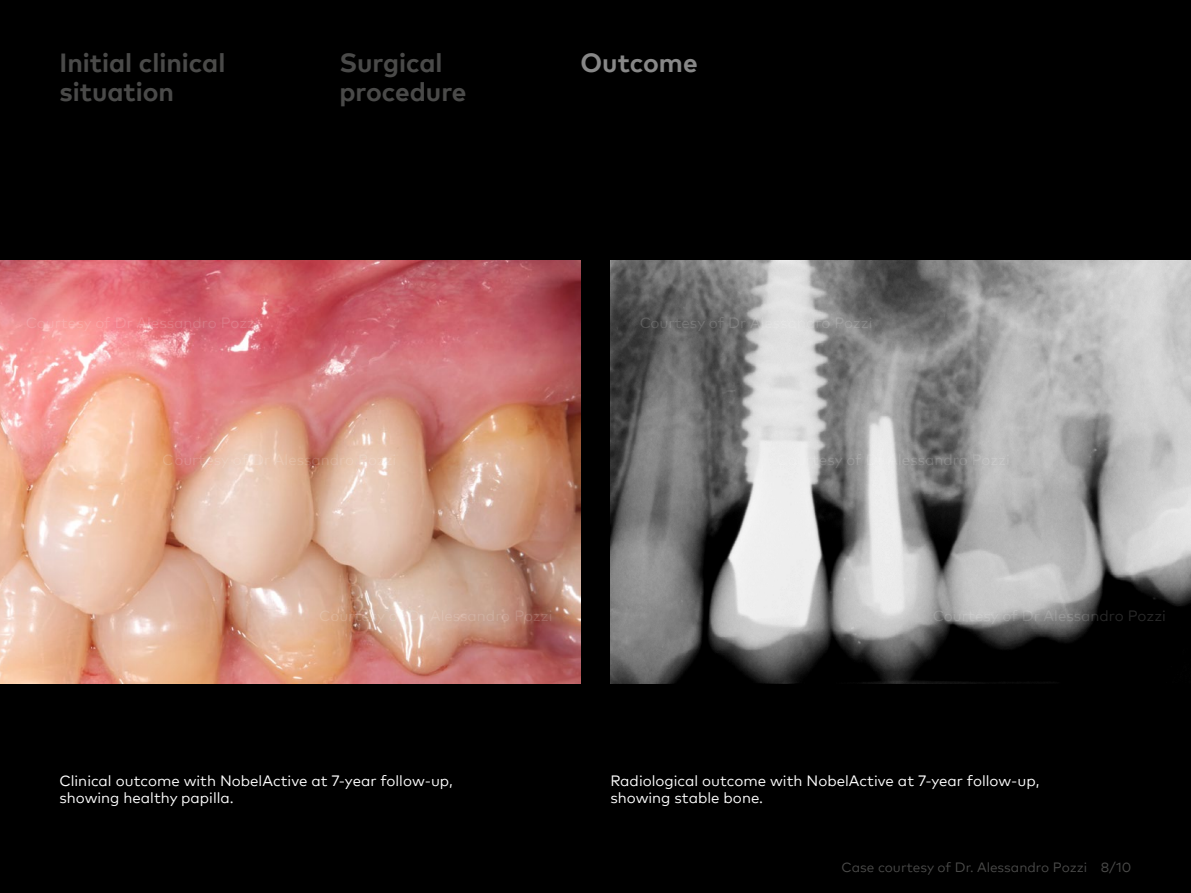
<style>
.page{position:relative;width:1191px;height:893px;background:#000}
.page>*{position:absolute;margin:0;border:0;box-sizing:border-box;transform-origin:0 0}
.t1{font:700 26.25px/29.4px "Mark Pro";color:#4a4a49}
.t2{font:700 26.25px "Mark Pro";color:#878787}
.t3{font:15px/17.2px "Mark Pro";color:#fff}
.t4{font:13.5px "Mark Pro";color:#4a4a49}
</style>
<div class="page">
<img style="left:0;top:260px;width:580px;height:423px">
<img style="left:610px;top:260px;width:581px;height:423px">
<h1 class="t1" style="left:60px;top:46px;width:167px">Initial clinical</h1>
<h1 class="t2" style="left:580px;top:43px;width:118px">Outcome</h1>
<h1 class="t1" style="left:60px;top:75px;width:116px">situation</h1>
<h1 class="t1" style="left:339px;top:46px;width:129px">Surgical procedure</h1>
<p class="t3" style="left:59px;top:771px;width:395px">Clinical outcome with NobelActive at 7-year follow-up, showing healthy papilla.</p>
<p class="t3" style="left:610px;top:771px;width:430px">Radiological outcome with NobelActive at 7-year follow-up, showing stable bone.</p>
<p class="t4" style="left:841px;top:857px;width:291px">Case courtesy of Dr. Alessandro Pozzi 8/10</p>
</div>
